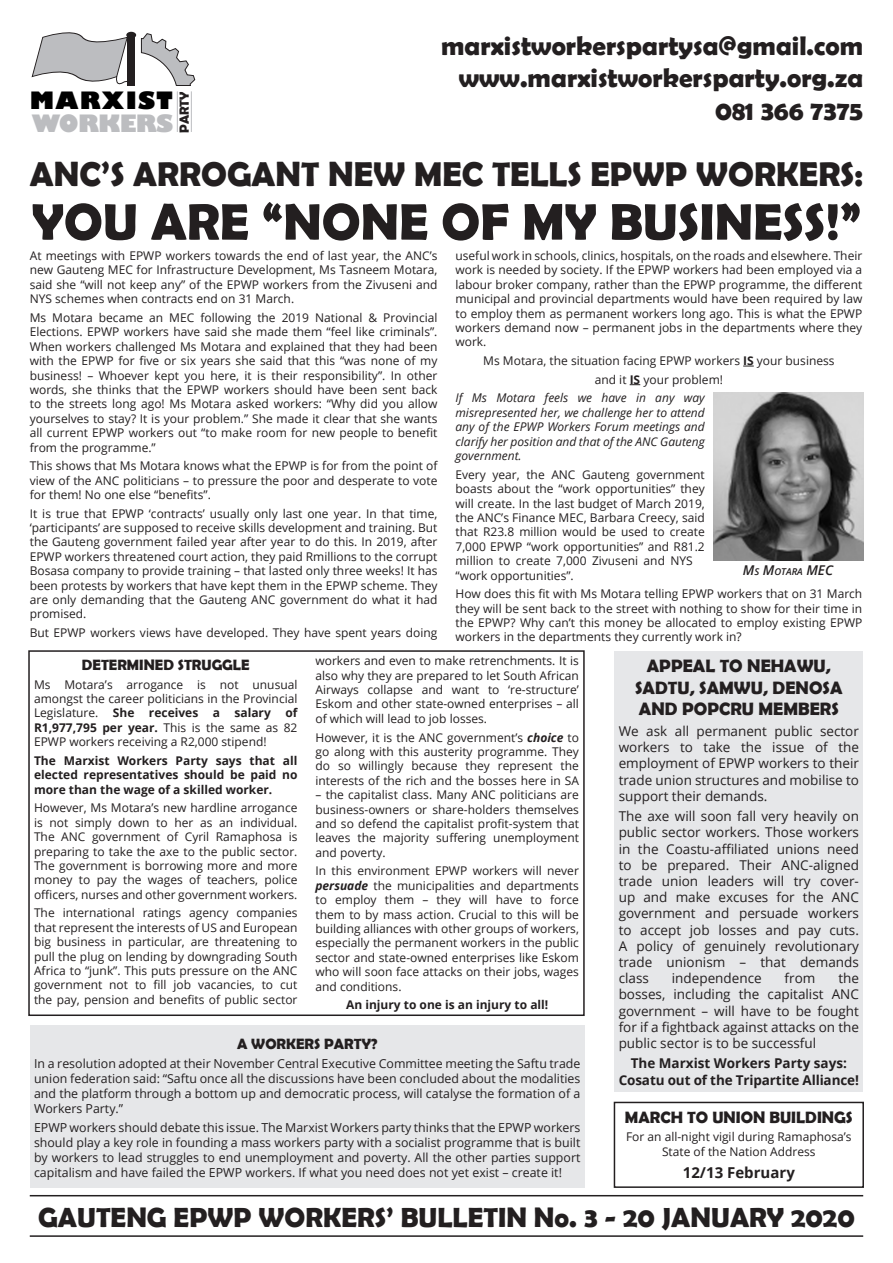
<style>
.page{position:relative;width:893px;height:1263px;background:#fff}
.page>*{position:absolute;margin:0;border:0;box-sizing:border-box;transform-origin:0 0}
.t1{font:700 51.75px "Berlin Sans FB Demi";color:#231f20}
.t2{font:700 34.5px "Berlin Sans FB Demi";color:#231f20}
.t3{font:700 27.75px "Berlin Sans FB Demi";color:#231f20}
.t4{font:700 27px "Berlin Sans FB Demi";color:#231f20}
.t5{font:800 23.25px "Gill Sans";letter-spacing:.055em;color:#000}
.t6{font:800 23.25px "Gill Sans";letter-spacing:-.025em;color:#bcbdc0}
.t7{font:700 18px/21.6px "Berlin Sans FB Demi";color:#231f20;text-align:center}
.t8{font:700 16.5px "Berlin Sans FB Demi";color:#231f20}
.t9{font:700 15px "Berlin Sans FB Demi";color:#231f20}
.t10{font:700 15px "Open Sans";color:#231f20}
.t11{font:13.5px/16.2px "Open Sans";color:#231f20;text-align:justify}
.t12{font:700 13.5px/16.2px "Open Sans";letter-spacing:-.01em;color:#231f20;text-align:center}
.t13{font:700 13.35px "Berlin Sans FB Demi";letter-spacing:-.005em;color:#231f20}
.t14{font:12.3px/14.9px "Open Sans";color:#231f20;text-align:justify}
.t15{font:12px/14.4px "Open Sans";color:#231f20;text-align:justify}
.t16{font:italic 12px/14.4px "Open Sans";color:#231f20;text-align:justify}
.t17{font:700 12px/14.4px "Open Sans";color:#231f20;text-align:justify}
.t18{font:italic 600 9.45px "Open Sans";color:#231f20}
.s1{font-weight:700}
.s2{font-size:13.5px}
.s3{font-weight:700;font-style:italic}
</style>
<div class="page">
<svg style="left:31px;top:31px;width:165px;height:101px"></svg>
<div style="left:126px;top:32px;width:10px;height:6px;background:#231f20;border-radius:50%"></div>
<hr style="left:30px;top:1235px;width:833px;height:2px;background:#231f20">
<hr style="left:30px;top:1195px;width:833px;height:1px;background:#231f20">
<img style="left:714px;top:393px;width:149px;height:167px">
<div style="left:28px;top:650px;width:557px;height:366px;border:2px solid #231f20"></div>
<div style="left:614px;top:651px;width:249px;height:440px;background:#e6e7e9"></div>
<div style="left:30px;top:1025px;width:555px;height:162px;background:#e6e7e9"></div>
<div style="left:614px;top:1102px;width:250px;height:86px;border:2px solid #231f20"></div>
<p class="t4" style="left:441px;top:30px;width:424px">marxistworkerspartysa@gmail.com</p>
<p class="t4" style="left:459px;top:62px;width:406px">www.marxistworkersparty.org.za</p>
<p class="t4" style="left:715px;top:95px;width:150px">081 366 7375</p>
<p class="t5" style="left:30px;top:86px;width:144px">MARXIST</p>
<p class="t6" style="left:32px;top:109px;width:143px">WORKERS</p>
<p class="t2" style="left:30px;top:154px;width:835px">ANC’S ARROGANT NEW MEC TELLS EPWP WORKERS:</p>
<p class="t1" style="left:32px;top:192px;width:831px">YOU ARE “NONE OF MY BUSINESS!”</p>
<p class="t13" style="left:177px;top:133px;width:43px;rotate:-90deg">PARTY</p>
<p class="t15" style="left:30px;top:248px;width:409px">At meetings with EPWP workers towards the end of last year, the ANC’s new Gauteng MEC for Infrastructure Development, Ms Tasneem Motara, said she “will not keep any” of the EPWP workers from the Zivuseni and NYS schemes when contracts end on 31 March.</p>
<p class="t15" style="left:30px;top:310px;width:409px">Ms Motara became an MEC following the 2019 National &amp; Provincial Elections. EPWP workers have said she made them “feel like criminals”.<br>When workers challenged Ms Motara and explained that they had been with the EPWP for five or six years she said that this “was none of my business! – Whoever kept you here, it is their responsibility”. In other words, she thinks that the EPWP workers should have been sent back to the streets long ago! Ms Motara asked workers: “Why did you allow yourselves to stay? It is your problem.” She made it clear that she wants all current EPWP workers out “to make room for new people to benefit from the programme.”</p>
<p class="t15" style="left:30px;top:458px;width:409px">This shows that Ms Motara knows what the EPWP is for from the point of view of the ANC politicians – to pressure the poor and desperate to vote for them! No one else “benefits”.</p>
<p class="t15" style="left:30px;top:506px;width:409px">It is true that EPWP ‘contracts’ usually only last one year. In that time, ‘participants’ are supposed to receive skills development and training. But the Gauteng government failed year after year to do this. In 2019, after EPWP workers threatened court action, they paid Rmillions to the corrupt Bosasa company to provide training – that lasted only three weeks! It has been protests by workers that have kept them in the EPWP scheme. They are only demanding that the Gauteng ANC government do what it had promised.</p>
<p class="t15" style="left:30px;top:625px;width:409px">But EPWP workers views have developed. They have spent years doing</p>
<p class="t15" style="left:455px;top:248px;width:408px">useful work in schools, clinics, hospitals, on the roads and elsewhere. Their work is needed by society. If the EPWP workers had been employed via a labour broker company, rather than the EPWP programme, the different municipal and provincial departments would have been required by law to employ them as permanent workers long ago. This is what the EPWP workers demand now – permanent jobs in the departments where they work.</p>
<p class="t15" style="left:483px;top:353px;width:353px">Ms Motara, the situation facing EPWP workers <span class="s1">IS</span> your business</p>
<p class="t15" style="left:595px;top:372px;width:130px">and it <span class="s1">IS</span> your problem!</p>
<p class="t16" style="left:455px;top:391px;width:251px">If Ms Motara feels we have in any way misrepresented her, we challenge her to attend any of the EPWP Workers Forum meetings and clarify her position and that of the ANC Gauteng government.</p>
<p class="t15" style="left:455px;top:467px;width:251px;text-align:left">Every year, the ANC Gauteng government boasts about the “work opportunities” they will create. In the last budget of March 2019, the ANC’s Finance MEC, Barbara Creecy, said that R23.8 million would be used to create 7,000 EPWP “work opportunities” and R81.2 million to create 7,000 Zivuseni and NYS “work opportunities”.</p>
<p class="t15" style="left:455px;top:586px;width:408px">How does this fit with Ms Motara telling EPWP workers that on 31 March they will be sent back to the street with nothing to show for their time in the EPWP? Why can’t this money be allocated to employ existing EPWP workers in the departments they currently work in?</p>
<p class="t18" style="left:743px;top:565px;width:92px"><span class="s2">M</span>S <span class="s2">M</span>OTARA <span class="s2">MEC</span></p>
<p class="t9" style="left:82px;top:656px;width:169px">DETERMINED STRUGGLE</p>
<p class="t15" style="left:34px;top:677px;width:265px">Ms Motara’s arrogance is not unusual amongst the career politicians in the Provincial Legislature. <span class="s1">She receives a salary of R1,977,795 per year.</span> This is the same as 82<br>EPWP workers receiving a R2,000 stipend!</p>
<p class="t17" style="left:34px;top:753px;width:265px">The Marxist Workers Party says that all elected representatives should be paid no more than the wage of a skilled worker.</p>
<p class="t15" style="left:34px;top:800px;width:265px">However, Ms Motara’s new hardline arrogance is not simply down to her as an individual.<br>The ANC government of Cyril Ramaphosa is preparing to take the axe to the public sector.<br>The government is borrowing more and more money to pay the wages of teachers, police officers, nurses and other government workers.</p>
<p class="t15" style="left:34px;top:905px;width:265px">The international ratings agency companies that represent the interests of US and European big business in particular, are threatening to pull the plug on lending by downgrading South Africa to “junk”. This puts pressure on the ANC government not to fill job vacancies, to cut the pay, pension and benefits of public sector</p>
<p class="t15" style="left:315px;top:653px;width:265px">workers and even to make retrenchments. It is also why they are prepared to let South African Airways collapse and want to ‘re-structure’ Eskom and other state-owned enterprises – all of which will lead to job losses.</p>
<p class="t15" style="left:315px;top:730px;width:265px">However, it is the ANC government’s <span class="s3">choice</span> to go along with this austerity programme. They do so willingly because they represent the interests of the rich and the bosses here in SA</p>
<p class="t15" style="left:315px;top:787px;width:265px">– the capitalist class. Many ANC politicians are business-owners or share-holders themselves and so defend the capitalist profit-system that leaves the majority suffering unemployment and poverty.</p>
<p class="t15" style="left:315px;top:863px;width:265px">In this environment EPWP workers will never <span class="s3">persuade</span> the municipalities and departments to employ them – they will have to force them to by mass action. Crucial to this will be building alliances with other groups of workers, especially the permanent workers in the public sector and state-owned enterprises like Eskom who will soon face attacks on their jobs, wages and conditions.</p>
<p class="t17" style="left:346px;top:997px;width:204px">An injury to one is an injury to all!</p>
<p class="t9" style="left:237px;top:1035px;width:142px">A WORKERS PARTY?</p>
<p class="t14" style="left:34px;top:1056px;width:548px">In a resolution adopted at their November Central Executive Committee meeting the Saftu trade union federation said: “Saftu once all the discussions have been concluded about the modalities and the platform through a bottom up and democratic process, will catalyse the formation of a Workers Party.”</p>
<p class="t14" style="left:34px;top:1120px;width:548px">EPWP workers should debate this issue. The Marxist Workers party thinks that the EPWP workers should play a key role in founding a mass workers party with a socialist programme that is built by workers to lead struggles to end unemployment and poverty. All the other parties support capitalism and have failed the EPWP workers. If what you need does not yet exist – create it!</p>
<p class="t7" style="left:635px;top:655px;width:209px">APPEAL TO NEHAWU,<br>SADTU, SAMWU, DENOSA<br>AND POPCRU MEMBERS</p>
<p class="t11" style="left:619px;top:722px;width:242px">We ask all permanent public sector workers to take the issue of the employment of EPWP workers to their trade union structures and mobilise to support their demands.</p>
<p class="t11" style="left:619px;top:808px;width:242px">The axe will soon fall very heavily on public sector workers. Those workers in the Coastu-affiliated unions need to be prepared. Their ANC-aligned trade union leaders will try cover&shy;up and make excuses for the ANC government and persuade workers to accept job losses and pay cuts.<br>A policy of genuinely revolutionary trade unionism – that demands class</p>
<p class="t11" style="left:672px;top:970px;width:91px">independence</p>
<p class="t11" style="left:785px;top:970px;width:32px">from</p>
<p class="t11" style="left:619px;top:970px;width:242px;text-indent:220px">the bosses, including the capitalist ANC government – will have to be fought for if a fightback against attacks on the public sector is to be successful</p>
<p class="t12" style="left:619px;top:1055px;width:242px">The Marxist Workers Party says:<br>Cosatu out of the Tripartite Alliance!</p>
<p class="t8" style="left:625px;top:1107px;width:229px">MARCH TO UNION BUILDINGS</p>
<p class="t15" style="left:626px;top:1129px;width:227px;text-align:center">For an all-night vigil during Ramaphosa’s<br>State of the Nation Address</p>
<p class="t10" style="left:683px;top:1162px;width:114px">12/13 February</p>
<p class="t3" style="left:38px;top:1201px;width:818px">GAUTENG EPWP WORKERS’ BULLETIN No. 3 - 20 JANUARY 2020</p>
</div>
